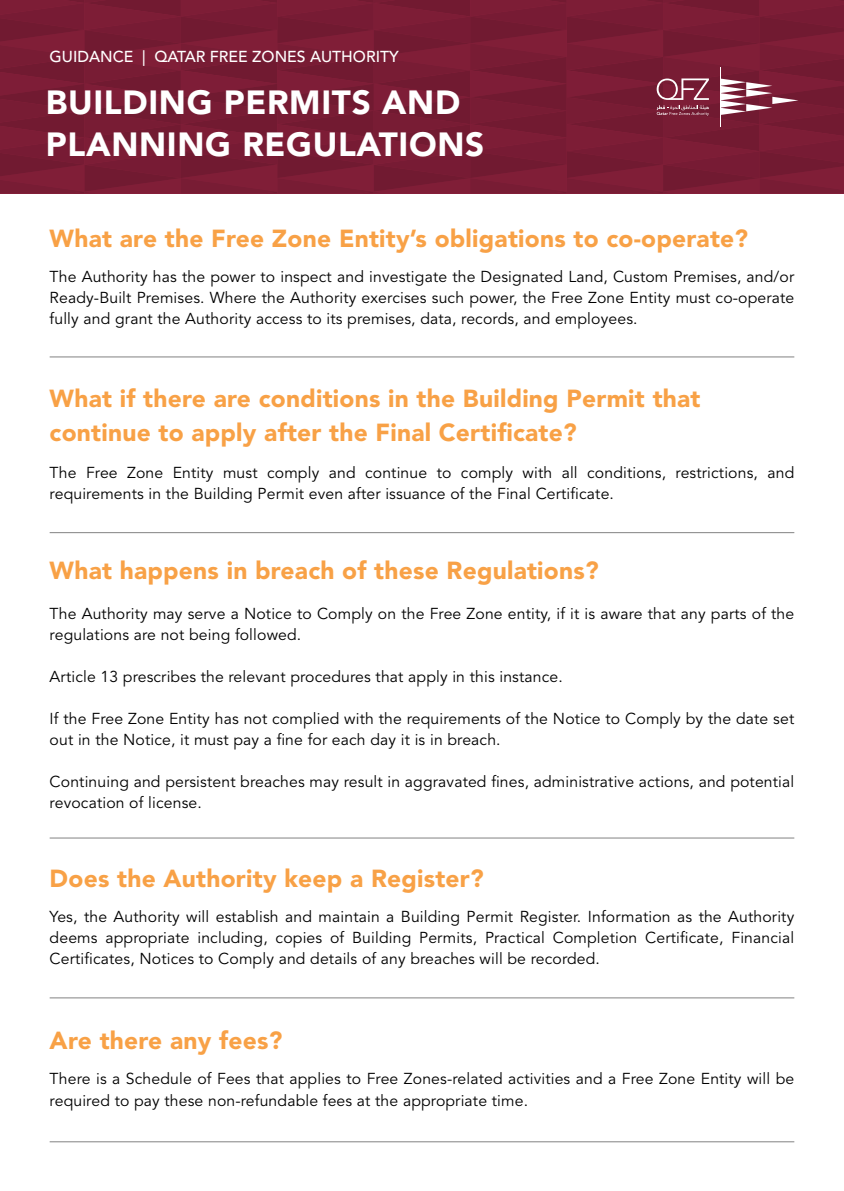
<style>
.page{position:relative;width:844px;height:1191px;background:#fff}
.page>*{position:absolute;margin:0;border:0;box-sizing:border-box;transform-origin:0 0}
.t1{font:900 33.25px/42px "Avenir LT Std";letter-spacing:.02em;color:#fff}
.t2{font:900 24.5px/33.2px "Avenir LT Std";letter-spacing:.01em;color:#f8a146}
.t3{font:15.75px/21px "Avenir LT Std";letter-spacing:.01em;color:#000}
.t4{font:500 15.75px "Avenir LT Std";color:#fff}
</style>
<div class="page">
<div style="left:0;top:0;width:843px;height:194px;background:#781c34"></div>
<hr style="left:50px;top:837px;width:744px;height:1px;background:#000">
<hr style="left:50px;top:997px;width:744px;height:1px;background:#000">
<hr style="left:50px;top:1141px;width:744px;height:1px;background:#000">
<hr style="left:50px;top:532px;width:744px;height:1px;background:#000">
<hr style="left:50px;top:356px;width:744px;height:1px;background:#000">
<p class="t4" style="left:50px;top:47px;width:350px">GUIDANCE | QATAR FREE ZONES AUTHORITY</p>
<p class="t1" style="left:46px;top:82px;width:440px">BUILDING PERMITS AND<br>PLANNING REGULATIONS</p>
<p class="t2" style="left:50px;top:221px;width:699px">What are the Free Zone Entity’s obligations to co-operate?</p>
<p class="t3" style="left:50px;top:266px;width:746px;text-align:justify">The Authority has the power to inspect and investigate the Designated Land, Custom Premises, and/or Ready-Built Premises. Where the Authority exercises such power, the Free Zone Entity must co-operate fully and grant the Authority access to its premises, data, records, and employees.</p>
<p class="t2" style="left:50px;top:382px;width:652px">What if there are conditions in the Building Permit that continue to apply after the Final Certificate?</p>
<p class="t3" style="left:50px;top:462px;width:746px">The Free Zone Entity must comply and continue to comply with all conditions, restrictions, and requirements in the Building Permit even after issuance of the Final Certificate.</p>
<p class="t2" style="left:50px;top:554px;width:550px">What happens in breach of these Regulations?</p>
<p class="t3" style="left:50px;top:603px;width:746px">The Authority may serve a Notice to Comply on the Free Zone entity, if it is aware that any parts of the regulations are not being followed.</p>
<p class="t3" style="left:50px;top:666px;width:514px">Article 13 prescribes the relevant procedures that apply in this instance.</p>
<p class="t3" style="left:50px;top:708px;width:746px">If the Free Zone Entity has not complied with the requirements of the Notice to Comply by the date set out in the Notice, it must pay a fine for each day it is in breach.</p>
<p class="t3" style="left:50px;top:771px;width:746px">Continuing and persistent breaches may result in aggravated fines, administrative actions, and potential revocation of license.</p>
<p class="t2" style="left:50px;top:862px;width:435px">Does the Authority keep a Register?</p>
<p class="t3" style="left:50px;top:906px;width:746px;text-align:justify">Yes, the Authority will establish and maintain a Building Permit Register. Information as the Authority deems appropriate including, copies of Building Permits, Practical Completion Certificate, Financial Certificates, Notices to Comply and details of any breaches will be recorded.</p>
<p class="t2" style="left:50px;top:1024px;width:234px">Are there any fees?</p>
<p class="t3" style="left:50px;top:1069px;width:746px">There is a Schedule of Fees that applies to Free Zones-related activities and a Free Zone Entity will be required to pay these non-refundable fees at the appropriate time.</p>
</div>
